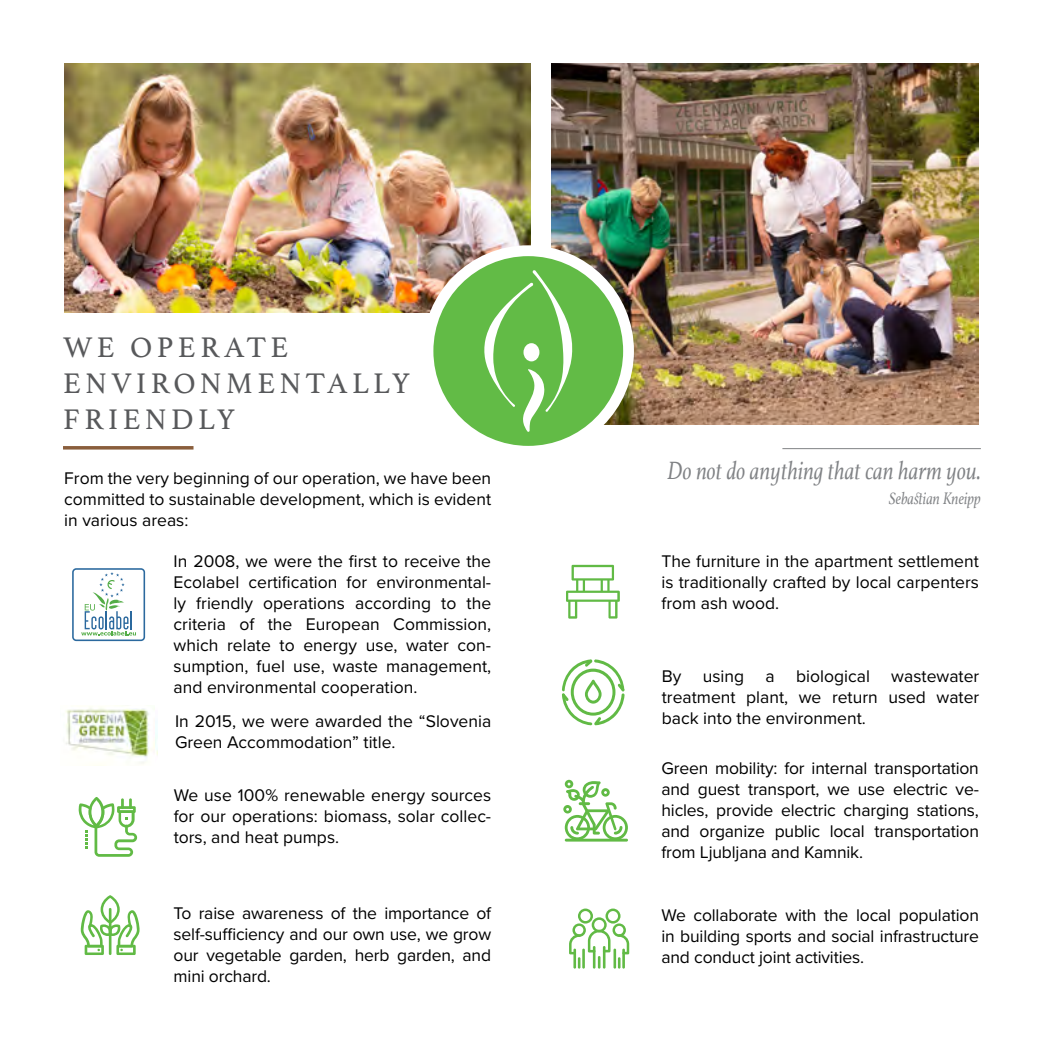
<style>
.page{position:relative;width:1042px;height:1042px;background:#fff}
.page>*{position:absolute;margin:0;border:0;box-sizing:border-box;transform-origin:0 0}
.t1{font:29.75px/35.7px "Athelas";letter-spacing:.15em;color:#58595b}
.t2{font:italic 26.25px "Athelas";color:#808285;scale:.8 1}
.t3{font:17.5px/21px "Proxima Nova";color:#000;text-align:justify}
.t4{font:italic 17.5px "Athelas";color:#808285;scale:.8 1}
</style>
<div class="page">
<img style="left:64px;top:64px;width:467px;height:249px">
<img style="left:551px;top:64px;width:428px;height:360px">
<hr style="left:63px;top:446px;width:130px;height:3px;background:#8a5e3c">
<img style="left:155px;top:721px;width:2px;height:33px">
<div style="left:72px;top:568px;width:73px;height:73px;border:2px solid #2b699e;border-radius:3px"></div>
<svg style="left:81px;top:572px;width:55px;height:63px"></svg>
<img style="left:66px;top:706px;width:89px;height:60px">
<svg style="left:78px;top:797px;width:59px;height:60px"></svg>
<svg style="left:566px;top:565px;width:54px;height:54px"></svg>
<svg style="left:562px;top:659px;width:62px;height:66px"></svg>
<div style="left:422px;top:245px;width:212px;height:212px;border:22px solid #fff;border-radius:50%"></div>
<div style="left:433px;top:256px;width:190px;height:190px;background:#62bb46;border-radius:50%"></div>
<svg style="left:484px;top:270px;width:88px;height:162px"></svg>
<hr style="left:782px;top:448px;width:199px;height:1px;background:#808285">
<hr style="left:565px;top:838px;width:63px;height:3px;background:#61ba45">
<svg style="left:563px;top:780px;width:65px;height:60px"></svg>
<svg style="left:80px;top:895px;width:60px;height:60px"></svg>
<svg style="left:569px;top:908px;width:60px;height:60px"></svg>
<h1 class="t1" style="left:63px;top:329px;width:348px">WE OPERATE<br>ENVIRONMENTALLY<br>FRIENDLY</h1>
<p class="t3" style="left:64px;top:467px;width:428px">From the very beginning of our operation, we have been committed to sustainable development, which is evident in various areas:</p>
<p class="t3" style="left:174px;top:550px;width:319px">In 2008, we were the first to receive the Ecolabel certification for environmental&shy;ly friendly operations according to the criteria of the European Commission, which relate to energy use, water con&shy;sumption, fuel use, waste management, and environmental cooperation.</p>
<p class="t3" style="left:175px;top:709px;width:318px">In 2015, we were awarded the “Slovenia<br>Green Accommodation” title.</p>
<p class="t3" style="left:174px;top:783px;width:319px">We use 100% renewable energy sources for our operations: biomass, solar collec&shy;tors, and heat pumps.</p>
<h2 class="t2" style="left:667px;top:450px;width:393px">Do not do anything that can harm you.</h2>
<p class="t4" style="left:889px;top:484px;width:116px">Sebastian Kneipp</p>
<p class="t3" style="left:661px;top:550px;width:319px">The furniture in the apartment settlement is traditionally crafted by local carpenters from ash wood.</p>
<p class="t3" style="left:662px;top:665px;width:319px">By using a biological wastewater treatment plant, we return used water back into the environment.</p>
<p class="t3" style="left:661px;top:756px;width:319px">Green mobility: for internal transportation and guest transport, we use electric ve&shy;hicles, provide electric charging stations, and organize public local transportation from Ljubljana and Kamnik.</p>
<p class="t3" style="left:174px;top:902px;width:319px">To raise awareness of the importance of self-sufficiency and our own use, we grow our vegetable garden, herb garden, and mini orchard.</p>
<p class="t3" style="left:661px;top:904px;width:319px">We collaborate with the local population in building sports and social infrastructure and conduct joint activities.</p>
</div>
